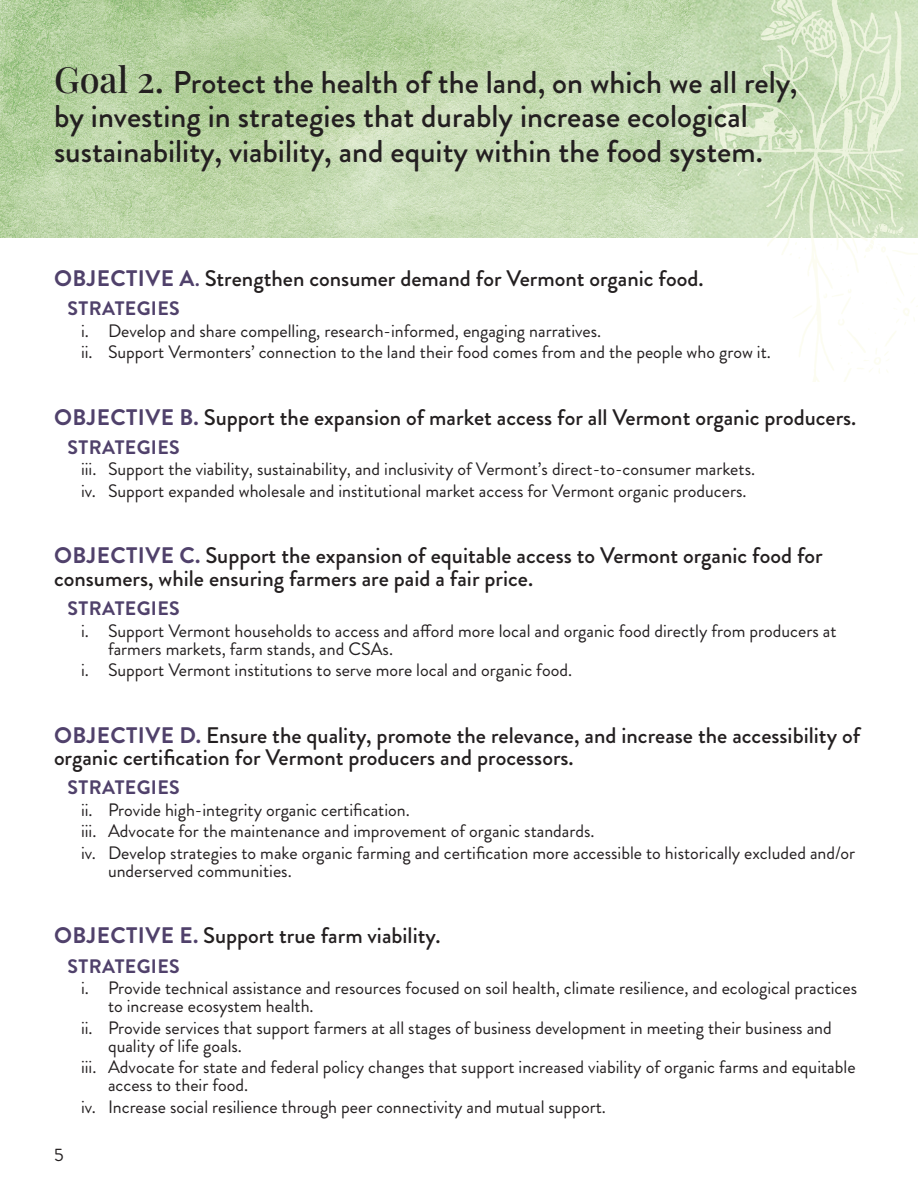
<style>
.page{position:relative;width:918px;height:1188px;background:#fff}
.page>*{position:absolute;margin:0;border:0;box-sizing:border-box;transform-origin:0 0}
.Goal_Description{font:500 31.5px/34.5px "Brandon Grotesque";color:#231f20}
.Objectives{font:500 22.5px/22.5px "Brandon Grotesque";color:#231f20}
.Strategy_Heading{font:700 19.5px "Brandon Grotesque";letter-spacing:.02em;color:#50416b}
.t1{font:18px/18px "Brandon Grotesque";color:#231f20}
.s1{font-family:"Playfair Display";font-size:36px}
.s2{font-weight:700;color:#50416b}
.s3{color:#50416b}
</style>
<div class="page">
<img style="left:0;top:0;width:918px;height:238px">
<svg style="left:698px;top:11px;width:206px;height:244px;fill:#cce0bc"></svg>
<svg style="left:877px;top:49px;width:13px;height:48px"></svg>
<svg style="left:799px;top:129px;width:4px;height:5px"></svg>
<svg style="left:885px;top:157px;width:15px;height:9px"></svg>
<svg style="left:711px;top:156px;width:16px;height:9px"></svg>
<svg style="left:735px;top:158px;width:43px;height:20px"></svg>
<svg style="left:761px;top:0;width:91px;height:101px"></svg>
<svg style="left:790px;top:172px;width:128px;height:210px"></svg>
<svg style="left:727px;top:135px;width:10px;height:13px"></svg>
<svg style="left:775px;top:119px;width:17px;height:12px"></svg>
<p class="Goal_Description" style="left:54px;top:65px;width:745px"><span class="s1">Goal 2.</span> Protect the health of the land, on which we all rely, by investing in strategies that durably increase ecological sustainability, viability, and equity within the food system.</p>
<p class="Objectives" style="left:54px;top:267px;width:651px"><span class="s2">OBJECTIVE A</span><span class="s3">.</span> Strengthen consumer demand for Vermont organic food.</p>
<p class="Strategy_Heading" style="left:68px;top:295px;width:114px">STRATEGIES</p>
<p class="t1" style="left:81px;top:322px;width:522px">i. Develop and share compelling, research-informed, engaging narratives.</p>
<p class="t1" style="left:81px;top:343px;width:691px">ii. Support Vermonters’ connection to the land their food comes from and the people who grow it.</p>
<p class="Objectives" style="left:54px;top:406px;width:804px"><span class="s2">OBJECTIVE B.</span> Support the expansion of market access for all Vermont organic producers.</p>
<p class="Strategy_Heading" style="left:68px;top:433px;width:114px">STRATEGIES</p>
<p class="t1" style="left:81px;top:460px;width:676px">iii. Support the viability, sustainability, and inclusivity of Vermont’s direct-to-consumer markets.</p>
<p class="t1" style="left:81px;top:482px;width:667px">iv. Support expanded wholesale and institutional market access for Vermont organic producers.</p>
<p class="Objectives" style="left:54px;top:545px;width:770px"><span class="s2">OBJECTIVE C.</span> Support the expansion of equitable access to Vermont organic food for consumers, while ensuring farmers are paid a fair price.</p>
<p class="Strategy_Heading" style="left:68px;top:595px;width:114px">STRATEGIES</p>
<p class="t1" style="left:108px;top:622px;width:730px;text-indent:-27px">i. Support Vermont households to access and afford more local and organic food directly from producers at farmers markets, farm stands, and CSAs.</p>
<p class="t1" style="left:81px;top:661px;width:493px">i. Support Vermont institutions to serve more local and organic food.</p>
<p class="Objectives" style="left:54px;top:724px;width:808px"><span class="s2">OBJECTIVE D.</span> Ensure the quality, promote the relevance, and increase the accessibility of organic certification for Vermont producers and processors.</p>
<p class="Strategy_Heading" style="left:68px;top:774px;width:114px">STRATEGIES</p>
<p class="t1" style="left:81px;top:801px;width:330px">ii. Provide high-integrity organic certification.</p>
<p class="t1" style="left:81px;top:822px;width:515px">iii. Advocate for the maintenance and improvement of organic standards.</p>
<p class="t1" style="left:108px;top:844px;width:749px;text-indent:-27px">iv. Develop strategies to make organic farming and certification more accessible to historically excluded and/or underserved communities.</p>
<p class="Objectives" style="left:54px;top:925px;width:388px"><span class="s2">OBJECTIVE E.</span> Support true farm viability.</p>
<p class="Strategy_Heading" style="left:68px;top:952px;width:114px">STRATEGIES</p>
<p class="t1" style="left:108px;top:979px;width:751px;text-indent:-27px">i. Provide technical assistance and resources focused on soil health, climate resilience, and ecological practices to increase ecosystem health.</p>
<p class="t1" style="left:108px;top:1019px;width:725px;text-indent:-27px">ii. Provide services that support farmers at all stages of business development in meeting their business and quality of life goals.</p>
<p class="t1" style="left:108px;top:1058px;width:749px;text-indent:-27px">iii. Advocate for state and federal policy changes that support increased viability of organic farms and equitable access to their food.</p>
<p class="t1" style="left:81px;top:1098px;width:526px">iv. Increase social resilience through peer connectivity and mutual support.</p>
<p class="t1" style="left:54px;top:1146px;width:11px">5</p>
</div>
